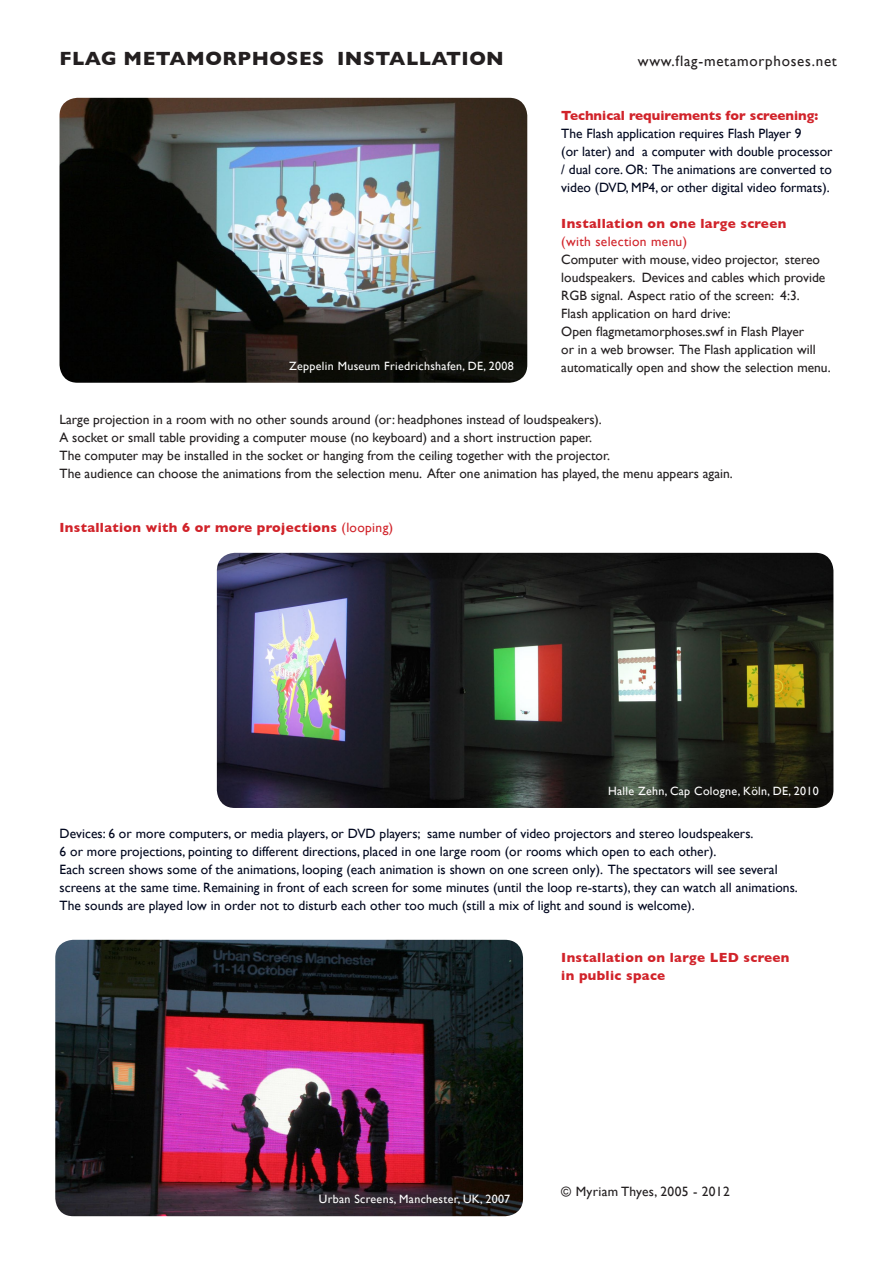
<style>
.page{position:relative;width:893px;height:1263px;background:#fff}
.page>*{position:absolute;margin:0;border:0;box-sizing:border-box;transform-origin:0 0}
.t1{font:700 19.5px "Gill Sans";letter-spacing:.025em;color:#231f20}
.t2{font:15px "Gill Sans";letter-spacing:.05em;color:#231f20}
.t3{font:13.5px/18px "Gill Sans";letter-spacing:.005em;color:#00071e}
.t4{font:13.5px/18px "Gill Sans";color:#231f20}
.t5{font:700 13.5px/18px "Gill Sans";letter-spacing:.025em;color:#d1232a}
.t6{font:700 13.5px "Gill Sans";color:#d1232a}
.t7{font:13.5px "Gill Sans";letter-spacing:.025em;color:#231f20}
.t8{font:13.5px "Gill Sans";letter-spacing:.025em;color:#d1232a}
.t9{font:12px "Gill Sans";letter-spacing:.025em;color:#fff}
.s1{font-weight:400}
</style>
<div class="page">
<img style="left:60px;top:98px;width:467px;height:285px">
<img style="left:55px;top:940px;width:468px;height:276px">
<img style="left:217px;top:553px;width:616px;height:255px">
<h1 class="t1" style="left:60px;top:47px;width:446px">FLAG METAMORPHOSES INSTALLATION</h1>
<p class="t9" style="left:289px;top:359px;width:226px">Zeppelin Museum Friedrichshafen, DE, 2008</p>
<p class="t2" style="left:638px;top:52px;width:201px">www.flag-metamorphoses.net</p>
<p class="t6" style="left:561px;top:107px;width:258px">Technical requirements for screening:</p>
<p class="t3" style="left:561px;top:124px;width:273px">The Flash application requires Flash Player 9<br>(or later) and a computer with double processor / dual core. OR: The animations are converted to video (DVD, MP4, or other digital video formats).</p>
<p class="t5" style="left:561px;top:214px;width:227px">Installation on one large screen</p>
<p class="t8" style="left:561px;top:233px;width:127px">(with selection menu)</p>
<p class="t4" style="left:561px;top:250px;width:271px">Computer with mouse, video projector, stereo loudspeakers. Devices and cables which provide RGB signal. Aspect ratio of the screen: 4:3.<br>Flash application on hard drive:<br>Open flagmetamorphoses.swf in Flash Player<br>or in a web browser. The Flash application will automatically open and show the selection menu.</p>
<p class="t4" style="left:60px;top:410px;width:675px">Large projection in a room with no other sounds around (or: headphones instead of loudspeakers).<br>A socket or small table providing a computer mouse (no keyboard) and a short instruction paper.<br>The computer may be installed in the socket or hanging from the ceiling together with the projector.<br>The audience can choose the animations from the selection menu. After one animation has played, the menu appears again.</p>
<p class="t5" style="left:60px;top:518px;width:335px">Installation with 6 or more projections <span class="s1">(looping)</span></p>
<p class="t9" style="left:608px;top:784px;width:212px">Halle Zehn, Cap Cologne, Köln, DE, 2010</p>
<p class="t3" style="left:60px;top:824px;width:740px">Devices: 6 or more computers, or media players, or DVD players; same number of video projectors and stereo loudspeakers.<br>6 or more projections, pointing to different directions, placed in one large room (or rooms which open to each other).<br>Each screen shows some of the animations, looping (each animation is shown on one screen only). The spectators will see several screens at the same time. Remaining in front of each screen for some minutes (until the loop re-starts), they can watch all animations.<br>The sounds are played low in order not to disturb each other too much (still a mix of light and sound is welcome).</p>
<p class="t5" style="left:561px;top:948px;width:230px">Installation on large LED screen in public space</p>
<p class="t9" style="left:319px;top:1192px;width:193px">Urban Screens, Manchester, UK, 2007</p>
<p class="t7" style="left:561px;top:1183px;width:170px">© Myriam Thyes, 2005 - 2012</p>
</div>
